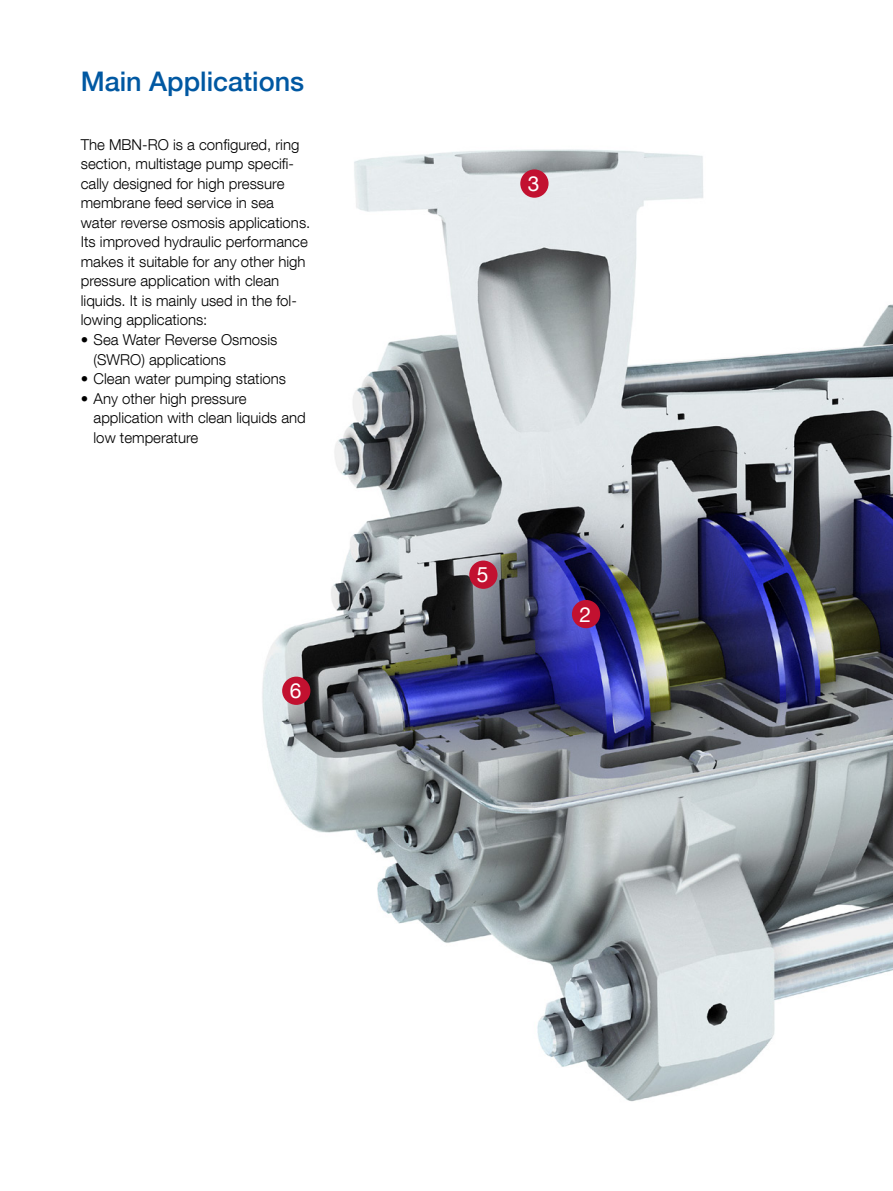
<style>
.page{position:relative;width:893px;height:1191px;background:#fff}
.page>*{position:absolute;margin:0;border:0;box-sizing:border-box;transform-origin:0 0}
.t1{font:500 27px "Helvetica Neue LT Com";color:#0058a2}
.t2{font:21px "Helvetica Neue LT Com";color:#fff}
.Body_text{font:300 15px/19.5px "Helvetica Neue LT Com";color:#000}
</style>
<div class="page">
<img style="left:262px;top:149px;width:631px;height:953px">
<div style="left:282px;top:676px;width:28px;height:29px;background:#c21130;border-radius:50%"></div>
<div style="left:469px;top:560px;width:28px;height:29px;background:#c21130;border-radius:50%"></div>
<div style="left:572px;top:600px;width:28px;height:28px;background:#c21130;border-radius:50%"></div>
<div style="left:520px;top:169px;width:29px;height:29px;background:#c21130;border-radius:50%"></div>
<p class="t1" style="left:81px;top:66px;width:225px">Main Applications</p>
<p class="Body_text" style="left:81px;top:134px;width:231px">The MBN-RO is a configured, ring section, multistage pump specifi&shy;cally designed for high pressure membrane feed service in sea water reverse osmosis applications.<br>Its improved hydraulic performance makes it suitable for any other high pressure application with clean liquids. It is mainly used in the fol&shy;lowing applications:</p>
<p class="Body_text" style="left:94px;top:329px;width:185px;text-indent:-13px">• Sea Water Reverse Osmosis (SWRO) applications</p>
<p class="Body_text" style="left:81px;top:368px;width:207px">• Clean water pumping stations</p>
<p class="Body_text" style="left:94px;top:388px;width:214px;text-indent:-13px">• Any other high pressure application with clean liquids and low temperature</p>
<p class="t2" style="left:290px;top:678px;width:13px">6</p>
<p class="t2" style="left:528px;top:171px;width:13px">3</p>
<p class="t2" style="left:477px;top:562px;width:13px">5</p>
<p class="t2" style="left:580px;top:601px;width:13px">2</p>
</div>
